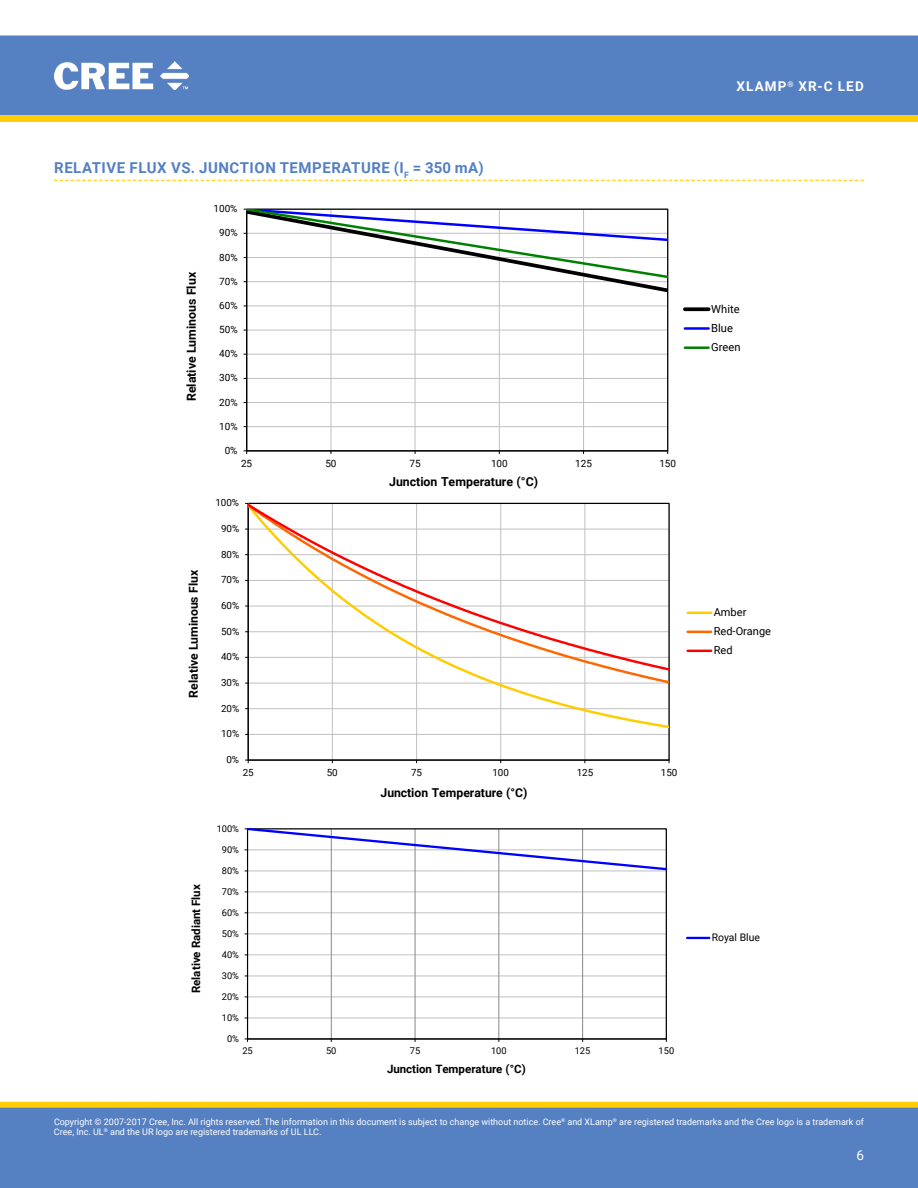
<style>
.page{position:relative;width:918px;height:1188px;background:#fff}
.page>*{position:absolute;margin:0;border:0;box-sizing:border-box;transform-origin:0 0}
.t1{font:700 15px "Roboto";letter-spacing:.035em;color:#5580c3}
.t2{font:700 13.5px "Roboto";letter-spacing:.085em;color:#fff}
.t3{font:13.5px "Roboto";color:#fff}
.t4{font:700 12.3px "Roboto";color:#000}
.t5{font:700 12.15px "Roboto";color:#000}
.t6{font:700 11.55px "Roboto";color:#000}
.t7{font:11.1px/19.2px "Roboto";color:#000}
.t8{font:10.35px "Roboto";color:#000}
.t9{font:10.05px "Roboto";color:#000}
.t10{font:9.9px "Roboto";letter-spacing:-.01em;color:#000}
.t11{font:9.3px "Roboto";letter-spacing:-.01em;color:#000}
.t12{font:9px/10.8px "Roboto";color:#fff}
</style>
<div class="page">
<div style="left:0;top:35px;width:918px;height:80px;background:#5580c1"></div>
<img style="left:55px;top:62px;width:134px;height:28px">
<div style="left:1px;top:1102px;width:916px;height:6px;background:#ffce06"></div>
<div style="left:0;top:1102px;width:918px;height:6px;border:1px solid #ffce06"></div>
<div style="left:0;top:1108px;width:918px;height:80px;background:#5580c1"></div>
<svg style="left:0;top:115px;width:918px;height:7px;background:#fece08"></svg>
<svg style="left:54px;top:180px;width:810px;height:1px"></svg>
<hr style="left:247px;top:426px;width:421px;height:1px;background:#c0c0c0">
<hr style="left:247px;top:402px;width:421px;height:1px;background:#c0c0c0">
<hr style="left:247px;top:378px;width:421px;height:1px;background:#c0c0c0">
<hr style="left:247px;top:354px;width:421px;height:1px;background:#c0c0c0">
<hr style="left:247px;top:330px;width:421px;height:1px;background:#c0c0c0">
<hr style="left:247px;top:305px;width:421px;height:1px;background:#c0c0c0">
<hr style="left:331px;top:209px;width:1px;height:242px;background:#c0c0c0">
<hr style="left:415px;top:209px;width:1px;height:242px;background:#c0c0c0">
<hr style="left:499px;top:209px;width:1px;height:242px;background:#c0c0c0">
<hr style="left:583px;top:209px;width:1px;height:242px;background:#c0c0c0">
<hr style="left:246px;top:209px;width:1px;height:242px;background:#000">
<hr style="left:247px;top:451px;width:421px;height:1px;background:#000">
<svg style="left:244px;top:209px;width:424px;height:86px"></svg>
<svg style="left:685px;top:307px;width:24px;height:4px"></svg>
<hr style="left:685px;top:327px;width:24px;height:3px;background:#00f">
<hr style="left:685px;top:346px;width:24px;height:3px;background:#008000">
<hr style="left:248px;top:734px;width:421px;height:1px;background:#c0c0c0">
<hr style="left:332px;top:503px;width:1px;height:257px;background:#c0c0c0">
<hr style="left:416px;top:503px;width:1px;height:257px;background:#c0c0c0">
<hr style="left:500px;top:503px;width:1px;height:257px;background:#c0c0c0">
<hr style="left:584px;top:503px;width:1px;height:257px;background:#c0c0c0">
<hr style="left:248px;top:503px;width:1px;height:257px;background:#000">
<hr style="left:248px;top:760px;width:421px;height:1px;background:#000">
<svg style="left:248px;top:685px;width:421px;height:45px"></svg>
<svg style="left:248px;top:672px;width:421px;height:13px"></svg>
<svg style="left:248px;top:503px;width:421px;height:169px"></svg>
<hr style="left:688px;top:612px;width:23px;height:2px;background:#fc0">
<hr style="left:688px;top:631px;width:23px;height:2px;background:#f60">
<hr style="left:688px;top:650px;width:23px;height:2px;background:#f00">
<hr style="left:248px;top:1018px;width:418px;height:1px;background:#c0c0c0">
<hr style="left:248px;top:996px;width:418px;height:1px;background:#c0c0c0">
<hr style="left:248px;top:976px;width:418px;height:1px;background:#c0c0c0">
<hr style="left:248px;top:954px;width:418px;height:1px;background:#c0c0c0">
<hr style="left:248px;top:933px;width:418px;height:1px;background:#c0c0c0">
<hr style="left:248px;top:912px;width:418px;height:1px;background:#c0c0c0">
<hr style="left:248px;top:891px;width:418px;height:1px;background:#c0c0c0">
<hr style="left:331px;top:829px;width:1px;height:210px;background:#868686">
<hr style="left:415px;top:829px;width:1px;height:210px;background:#868686">
<hr style="left:498px;top:829px;width:1px;height:210px;background:#868686">
<hr style="left:582px;top:829px;width:1px;height:210px;background:#868686">
<hr style="left:247px;top:829px;width:1px;height:210px;background:#000">
<hr style="left:248px;top:1039px;width:418px;height:1px;background:#000">
<svg style="left:245px;top:829px;width:421px;height:43px"></svg>
<hr style="left:687px;top:937px;width:22px;height:2px;background:#00f">
<h1 class="t1" style="left:54px;top:157px;width:237px">Relative Flux vs. Junction Tempera</h1>
<h1 class="t1" style="left:351px;top:157px;width:134px">ture (I <sub>F</sub> = 350 mA)</h1>
<p class="t10" style="left:214px;top:202px;width:25px">100%</p>
<p class="t10" style="left:219px;top:226px;width:20px">90%</p>
<h3 class="t4" style="left:183px;top:401px;width:131px;rotate:-90deg">Relative Luminous Flux</h3>
<h3 class="t5" style="left:185px;top:698px;width:129px;rotate:-90deg">Relative Luminous Flux</h3>
<p class="t6" style="left:188px;top:993px;width:110px;rotate:-90deg">Relative Radiant Flux</p>
<p class="t10" style="left:219px;top:250px;width:20px">80%</p>
<p class="t10" style="left:219px;top:274px;width:20px">70%</p>
<p class="t10" style="left:219px;top:298px;width:20px">60%</p>
<p class="t10" style="left:219px;top:323px;width:20px">50%</p>
<p class="t10" style="left:219px;top:347px;width:20px">40%</p>
<p class="t9" style="left:219px;top:371px;width:20px">30%</p>
<p class="t10" style="left:219px;top:395px;width:20px">20%</p>
<p class="t10" style="left:219px;top:419px;width:20px">10%</p>
<p class="t10" style="left:225px;top:443px;width:14px">0%</p>
<p class="t10" style="left:241px;top:456px;width:13px">25</p>
<p class="t10" style="left:325px;top:456px;width:13px">50</p>
<p class="t10" style="left:410px;top:456px;width:13px">75</p>
<p class="t10" style="left:491px;top:456px;width:18px">100</p>
<p class="t10" style="left:575px;top:456px;width:18px">125</p>
<p class="t10" style="left:659px;top:456px;width:18px">150</p>
<p class="t10" style="left:216px;top:496px;width:25px">100%</p>
<p class="t10" style="left:221px;top:522px;width:20px">90%</p>
<p class="t10" style="left:221px;top:547px;width:20px">80%</p>
<p class="t10" style="left:221px;top:573px;width:20px">70%</p>
<p class="t10" style="left:221px;top:599px;width:20px">60%</p>
<p class="t10" style="left:221px;top:624px;width:20px">50%</p>
<p class="t10" style="left:221px;top:650px;width:20px">40%</p>
<p class="t10" style="left:221px;top:676px;width:20px">30%</p>
<p class="t10" style="left:221px;top:701px;width:20px">20%</p>
<p class="t10" style="left:221px;top:727px;width:20px">10%</p>
<p class="t10" style="left:227px;top:753px;width:14px">0%</p>
<h3 class="t4" style="left:389px;top:473px;width:150px">Junction Temperature (°C)</h3>
<p class="t10" style="left:243px;top:765px;width:12px">25</p>
<p class="t10" style="left:327px;top:765px;width:12px">50</p>
<p class="t10" style="left:411px;top:765px;width:12px">75</p>
<p class="t10" style="left:493px;top:765px;width:18px">100</p>
<p class="t10" style="left:577px;top:765px;width:18px">125</p>
<p class="t10" style="left:661px;top:765px;width:18px">150</p>
<p class="t11" style="left:217px;top:822px;width:24px">100%</p>
<p class="t11" style="left:222px;top:843px;width:19px">90%</p>
<p class="t11" style="left:222px;top:864px;width:19px">80%</p>
<p class="t11" style="left:222px;top:885px;width:19px">70%</p>
<p class="t11" style="left:222px;top:906px;width:19px">60%</p>
<p class="t11" style="left:222px;top:927px;width:19px">50%</p>
<p class="t11" style="left:222px;top:948px;width:19px">40%</p>
<p class="t11" style="left:222px;top:969px;width:19px">30%</p>
<p class="t11" style="left:222px;top:990px;width:19px">20%</p>
<p class="t11" style="left:222px;top:1011px;width:19px">10%</p>
<p class="t11" style="left:227px;top:1032px;width:13px">0%</p>
<h3 class="t5" style="left:381px;top:785px;width:149px">Junction Temperature (°C)</h3>
<p class="t11" style="left:242px;top:1044px;width:12px">25</p>
<p class="t11" style="left:326px;top:1044px;width:12px">50</p>
<p class="t11" style="left:410px;top:1044px;width:12px">75</p>
<p class="t11" style="left:491px;top:1044px;width:17px">100</p>
<p class="t11" style="left:575px;top:1044px;width:17px">125</p>
<p class="t11" style="left:659px;top:1044px;width:17px">150</p>
<p class="t6" style="left:387px;top:1061px;width:140px">Junction Temperature (°C)</p>
<h2 class="t2" style="left:737px;top:77px;width:129px">XLamp<sup>®</sup> XR-C LED</h2>
<p class="t7" style="left:711px;top:299px;width:31px">White<br>Blue<br>Green</p>
<p class="t7" style="left:714px;top:602px;width:59px">Amber<br>Red-Orange<br>Red</p>
<p class="t8" style="left:712px;top:930px;width:50px">Royal Blue</p>
<p class="t12" style="left:54px;top:1116px;width:811px">Copyright © 2007-2017 Cree, Inc. All rights reserved. The information in this document is subject to change without notice. Cree<sup>®</sup> and XLamp<sup>®</sup> are registered trademarks and the Cree logo is a trademark of<br>Cree, Inc. UL<sup>®</sup> and the UR logo are registered trademarks of UL LLC.</p>
<h2 class="t3" style="left:856px;top:1145px;width:9px">6</h2>
</div>
